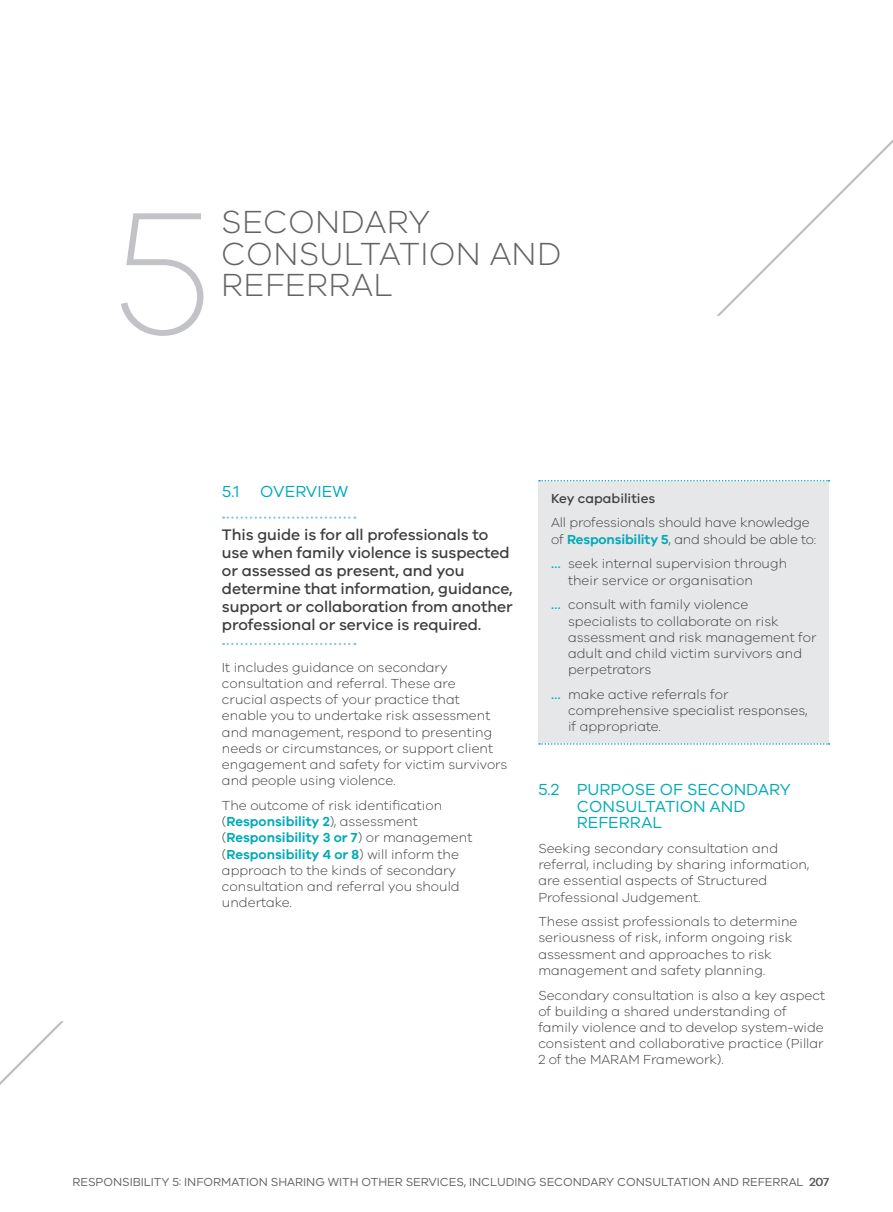
<style>
.page{position:relative;width:893px;height:1212px;background:#fff}
.page>*{position:absolute;margin:0;border:0;box-sizing:border-box;transform-origin:0 0}
.Big_no{font:200 180px "VIC";color:#c2c3c6}
.t1{font:300 33px/31.5px "VIC";letter-spacing:.01em;color:#636366}
.t2{font:16.5px/16.5px "VIC";letter-spacing:.005em;color:#00aab8}
.Intro{font:500 15.75px/18px "VIC";letter-spacing:-.005em;color:#3e3e3f}
.Body{font:300 13.5px/16.2px "VIC";color:#3e3e3f}
.Body-2{font:500 13.5px "VIC";color:#3e3e3f}
.t3{font:12px "VIC";color:#636366}
.t4{font:500 12px "VIC";color:#636366}
.s1{font-weight:600;color:#00aab8}
.s2{font-weight:500;color:#00aab8}
</style>
<div class="page">
<svg style="left:717px;top:139px;width:176px;height:177px"></svg>
<svg style="left:0;top:1021px;width:64px;height:64px"></svg>
<svg style="left:223px;top:516px;width:132px;height:3px"></svg>
<svg style="left:223px;top:643px;width:132px;height:2px"></svg>
<div style="left:538px;top:481px;width:291px;height:263px;background:#e6e7e9"></div>
<svg style="left:539px;top:480px;width:290px;height:1px"></svg>
<svg style="left:539px;top:743px;width:290px;height:2px"></svg>
<p class="Big_no" style="left:112px;top:165px;width:103px">5</p>
<h1 class="t1" style="left:221px;top:205px;width:342px">SECONDARY<br>CONSULTATION AND<br>REFERRAL</h1>
<p class="t2" style="left:222px;top:482px;width:19px">5.1</p>
<p class="t2" style="left:260px;top:482px;width:89px">OVERVIEW</p>
<p class="Intro" style="left:222px;top:525px;width:292px">This guide is for all professionals to use when family violence is suspected or assessed as present, and you determine that information, guidance, support or collaboration from another professional or service is required.</p>
<p class="Body" style="left:222px;top:659px;width:287px">It includes guidance on secondary consultation and referral. These are<br>crucial aspects of your practice that enable you to undertake risk assessment and management, respond to presenting needs or circumstances, or support client engagement and safety for victim survivors and people using violence.</p>
<p class="Body" style="left:222px;top:797px;width:252px">The outcome of risk identification (<span class="s1">Responsibility 2</span>), assessment (<span class="s1">Responsibility 3 or 7</span>) or management (<span class="s1">Responsibility 4 or 8</span>) will inform the approach to the kinds of secondary consultation and referral you should undertake.</p>
<p class="Body-2" style="left:551px;top:490px;width:106px">Key capabilities</p>
<p class="Body" style="left:551px;top:514px;width:267px">All professionals should have knowledge of <span class="s1">Responsibility 5</span>, and should be able to:</p>
<p class="Body" style="left:568px;top:555px;width:221px;text-indent:-17px"><span class="s2">…</span> seek internal supervision through their service or organisation</p>
<p class="Body" style="left:568px;top:596px;width:250px;text-indent:-17px"><span class="s2">…</span> consult with family violence specialists to collaborate on risk assessment and risk management for adult and child victim survivors and perpetrators</p>
<p class="Body" style="left:568px;top:686px;width:241px;text-indent:-17px"><span class="s2">…</span> make active referrals for comprehensive specialist responses, if appropriate.</p>
<p class="t2" style="left:577px;top:781px;width:216px;text-indent:-38px">5.2 PURPOSE OF SECONDARY<br>CONSULTATION AND<br>REFERRAL</p>
<p class="Body" style="left:538px;top:840px;width:273px">Seeking secondary consultation and referral, including by sharing information, are essential aspects of Structured Professional Judgement.</p>
<p class="Body" style="left:538px;top:913px;width:261px">These assist professionals to determine seriousness of risk, inform ongoing risk assessment and approaches to risk management and safety planning.</p>
<p class="Body" style="left:538px;top:986px;width:288px">Secondary consultation is also a key aspect of building a shared understanding of family violence and to develop system-wide consistent and collaborative practice (Pillar 2 of the MARAM Framework).</p>
<p class="t3" style="left:72px;top:1175px;width:733px">RESPONSIBILITY 5: INFORMATION SHARING WITH OTHER SERVICES, INCLUDING SECONDARY CONSULTATION AND REFERRAL</p>
<p class="t4" style="left:809px;top:1175px;width:21px">207</p>
</div>
